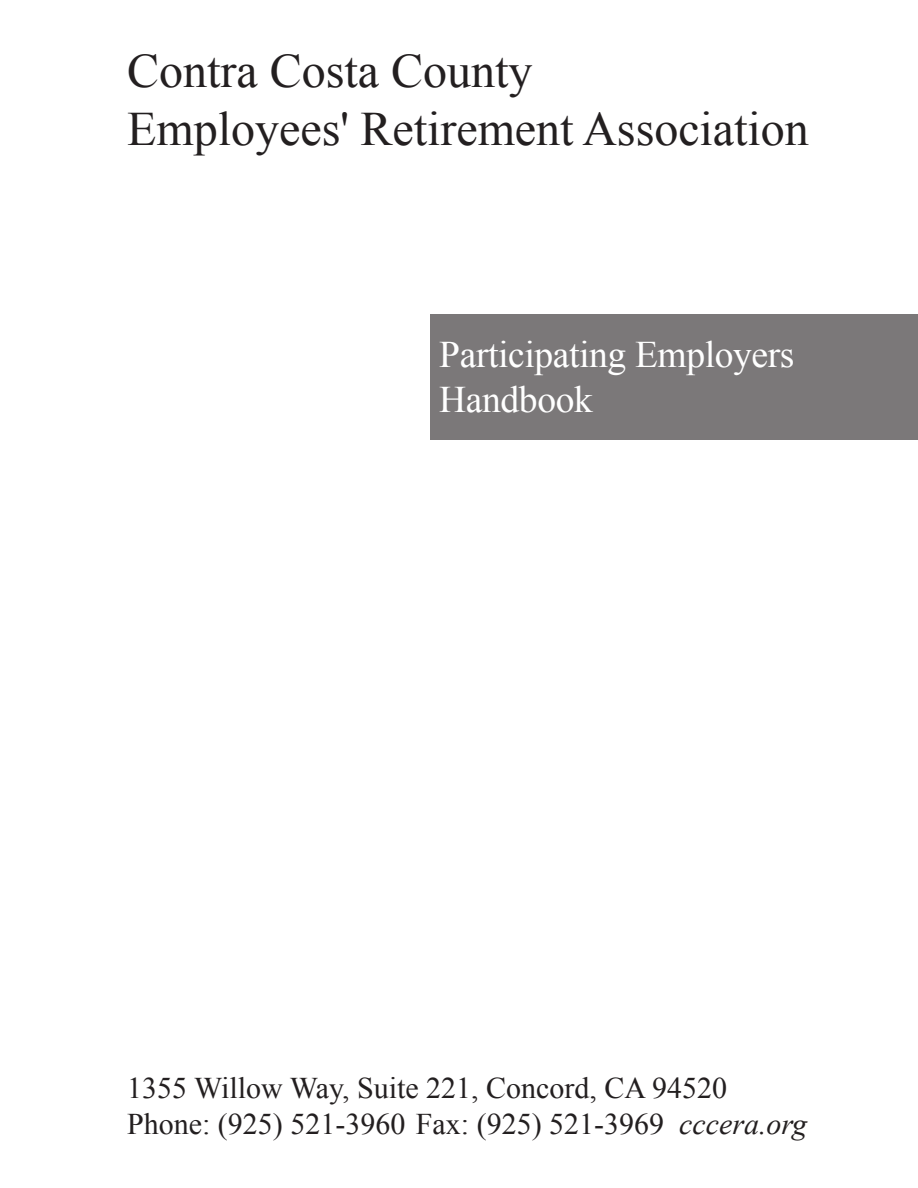
<style>
.page{position:relative;width:918px;height:1188px;background:#fff}
.page>*{position:absolute;margin:0;border:0;box-sizing:border-box;transform-origin:0 0}
.t1{font:48px "Times New Roman";color:#231f20}
.t2{font:37.5px/45px "Times New Roman";letter-spacing:-.01em;color:#fff}
.t3{font:30px "Times New Roman";color:#231f20}
.s1{font-style:italic}
</style>
<div class="page">
<div style="left:430px;top:314px;width:488px;height:126px;background:#7b7879"></div>
<p class="t1" style="left:127px;top:39px;width:407px">Contra Costa County</p>
<p class="t1" style="left:127px;top:97px;width:683px">Employees' Retirement Association</p>
<p class="t2" style="left:439px;top:332px;width:357px">Participating Employers<br>Handbook</p>
<p class="t3" style="left:127px;top:1068px;width:601px">1355 Willow Way, Suite 221, Concord, CA 94520</p>
<p class="t3" style="left:127px;top:1104px;width:682px">Phone: (925) 521-3960 Fax: (925) 521-3969 <span class="s1">cccera.org</span></p>
</div>
